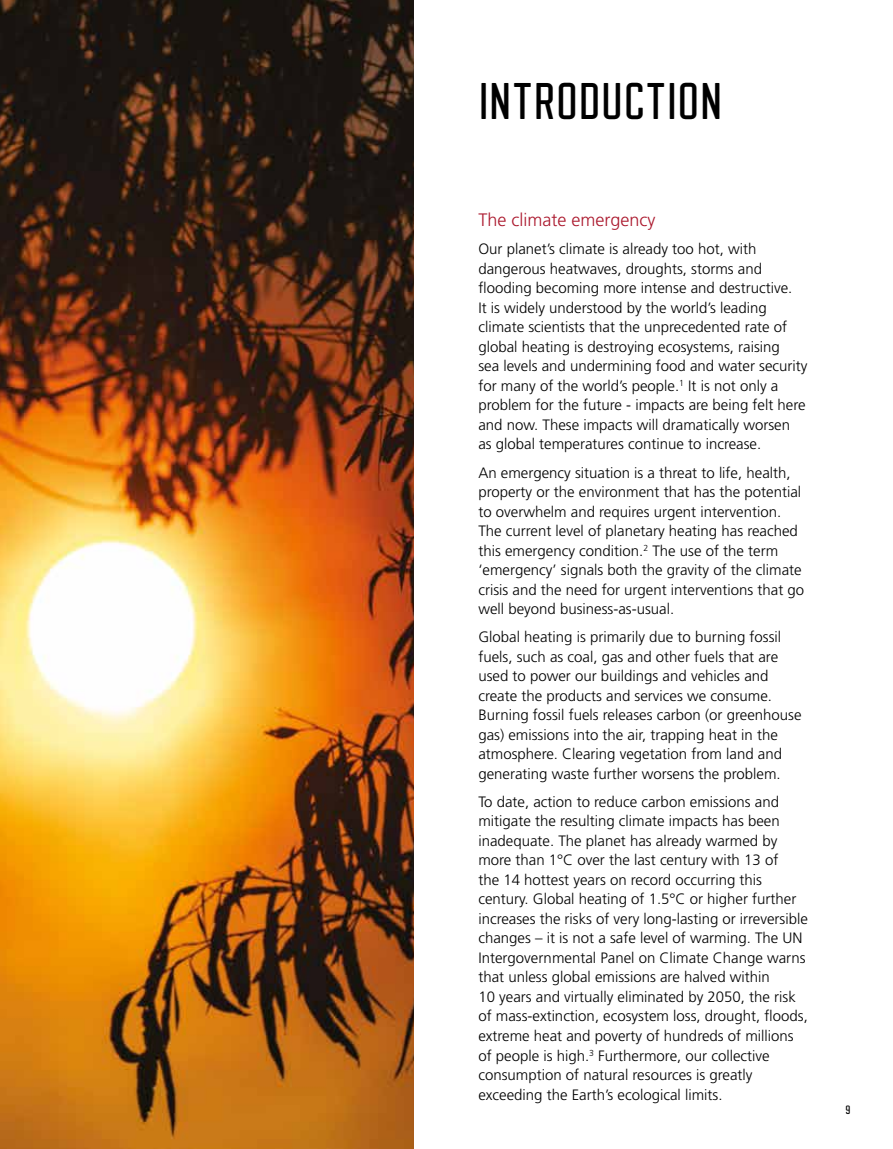
<style>
.page{position:relative;width:893px;height:1149px;background:#fff}
.page>*{position:absolute;margin:0;border:0;box-sizing:border-box;transform-origin:0 0}
.t1{font:45px "Clarke";color:#000}
.t2{font:300 18px "Frutiger LT Std";color:#ab182d}
.t3{font:300 15px/19.5px "Frutiger LT Std";color:#000}
.t4{font:10.5px "Clarke";color:#000}
</style>
<div class="page">
<img style="left:0;top:0;width:414px;height:1148px">
<h1 class="t1" style="left:478px;top:76px;width:246px">INTRODUCTION</h1>
<p class="t2" style="left:478px;top:210px;width:178px">The climate emergency</p>
<p class="t3" style="left:478px;top:239px;width:331px">Our planet’s climate is already too hot, with dangerous heatwaves, droughts, storms and flooding becoming more intense and destructive.<br>It is widely understood by the world’s leading climate scientists that the unprecedented rate of global heating is destroying ecosystems, raising<br>sea levels and undermining food and water security for many of the world’s people.<sup>1</sup> It is not only a problem for the future - impacts are being felt here and now. These impacts will dramatically worsen<br>as global temperatures continue to increase.</p>
<p class="t3" style="left:478px;top:462px;width:327px">An emergency situation is a threat to life, health, property or the environment that has the potential to overwhelm and requires urgent intervention.<br>The current level of planetary heating has reached this emergency condition.<sup>2</sup> The use of the term ‘emergency’ signals both the gravity of the climate crisis and the need for urgent interventions that go well beyond business-as-usual.</p>
<p class="t3" style="left:478px;top:627px;width:325px">Global heating is primarily due to burning fossil fuels, such as coal, gas and other fuels that are used to power our buildings and vehicles and create the products and services we consume.<br>Burning fossil fuels releases carbon (or greenhouse gas) emissions into the air, trapping heat in the atmosphere. Clearing vegetation from land and generating waste further worsens the problem.</p>
<p class="t3" style="left:478px;top:791px;width:331px">To date, action to reduce carbon emissions and mitigate the resulting climate impacts has been inadequate. The planet has already warmed by more than 1°C over the last century with 13 of<br>the 14 hottest years on record occurring this century. Global heating of 1.5°C or higher further increases the risks of very long-lasting or irreversible changes – it is not a safe level of warming. The UN Intergovernmental Panel on Climate Change warns that unless global emissions are halved within<br>10 years and virtually eliminated by 2050, the risk of mass-extinction, ecosystem loss, drought, floods, extreme heat and poverty of hundreds of millions of people is high.<sup>3</sup> Furthermore, our collective consumption of natural resources is greatly exceeding the Earth’s ecological limits.</p>
<p class="t4" style="left:845px;top:1103px;width:7px">9</p>
</div>
